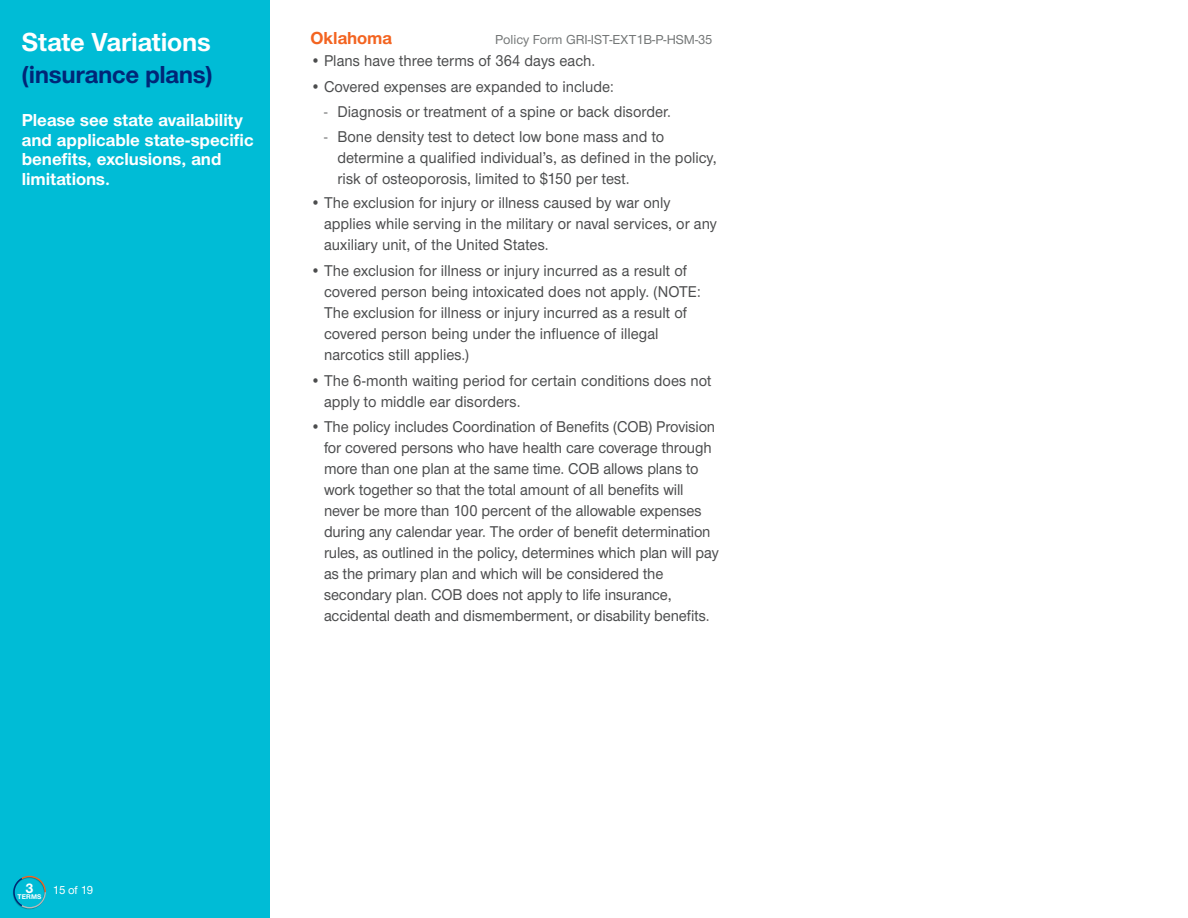
<style>
.page{position:relative;width:1188px;height:918px;background:#fff}
.page>*{position:absolute;margin:0;border:0;box-sizing:border-box;transform-origin:0 0}
.t1{font:700 27px "UHC Sans";color:#fff}
.t2{font:700 25.5px "UHC Sans";letter-spacing:-.01em;color:#002677}
.t3{font:700 18px/19.5px "UHC Sans";color:#fff}
.Provisions_ORANGE_Su{font:700 18px "UHC Sans";color:#f36421}
.t4{font:500 16.2px/21px "UHC Sans";letter-spacing:-.005em;color:#4b4c4d;scale:.95 1}
.t5{font:700 14.1px "UHC Sans";color:#fff}
.Provisions_ORANGE_Su-2{font:500 13.5px "UHC Sans";color:#747777}
.t6{font:500 12px "UHC Sans";color:#fff}
.s1{font-weight:400}
</style>
<div class="page">
<div style="left:0;top:0;width:270px;height:918px;background:#00bcd6"></div>
<div style="left:13px;top:877px;width:32px;height:33px;border:2px solid #e1e2e2;border-radius:50%"></div>
<div style="left:13px;top:876px;width:33px;height:33px;border:2px solid #cacccc;border-radius:50%"></div>
<svg style="left:13px;top:876px;width:33px;height:32px"></svg>
<h1 class="t1" style="left:22px;top:24px;width:191px">State Variations</h1>
<h2 class="t2" style="left:22px;top:57px;width:192px">(insurance plans)</h2>
<p class="t3" style="left:22px;top:110px;width:233px">Please see state availability and applicable state-specific benefits, exclusions, and limitations.</p>
<p class="Provisions_ORANGE_Su" style="left:310px;top:25px;width:83px">Oklahoma</p>
<p class="Provisions_ORANGE_Su-2" style="left:495px;top:30px;width:219px">Policy Form GRI-IST-EXT1B-P-HSM-35</p>
<p class="t4" style="left:310px;top:50px;width:301px">• Plans have three terms of 364 days each.</p>
<p class="t4" style="left:310px;top:75px;width:321px">• Covered expenses are expanded to include:</p>
<p class="t4" style="left:324px;top:101px;width:367px"><span class="s1">-</span> Diagnosis or treatment of a spine or back disorder.</p>
<p class="t4" style="left:338px;top:125px;width:401px;text-indent:-14px"><span class="s1">-</span> Bone density test to detect low bone mass and to determine a qualified individual’s, as defined in the policy, risk of osteoporosis, limited to $150 per test.</p>
<p class="t4" style="left:324px;top:192px;width:415px;text-indent:-14px">• The exclusion for injury or illness caused by war only applies while serving in the military or naval services, or any auxiliary unit, of the United States.</p>
<p class="t4" style="left:324px;top:259px;width:398px;text-indent:-14px">• The exclusion for illness or injury incurred as a result of covered person being intoxicated does not apply. (NOTE:<br>The exclusion for illness or injury incurred as a result of covered person being under the influence of illegal narcotics still applies.)</p>
<p class="t4" style="left:324px;top:369px;width:410px;text-indent:-14px">• The 6-month waiting period for certain conditions does not apply to middle ear disorders.</p>
<p class="t4" style="left:324px;top:416px;width:417px;text-indent:-14px">• The policy includes Coordination of Benefits (COB) Provision for covered persons who have health care coverage through more than one plan at the same time. COB allows plans to work together so that the total amount of all benefits will never be more than 100 percent of the allowable expenses during any calendar year. The order of benefit determination rules, as outlined in the policy, determines which plan will pay as the primary plan and which will be considered the secondary plan. COB does not apply to life insurance, accidental death and dismemberment, or disability benefits.</p>
<p class="t5" style="left:26px;top:878px;width:10px">3</p>
<p class="t6" style="left:18px;top:882px;width:77px"><sub>TERMS</sub> 15 of 19</p>
</div>
